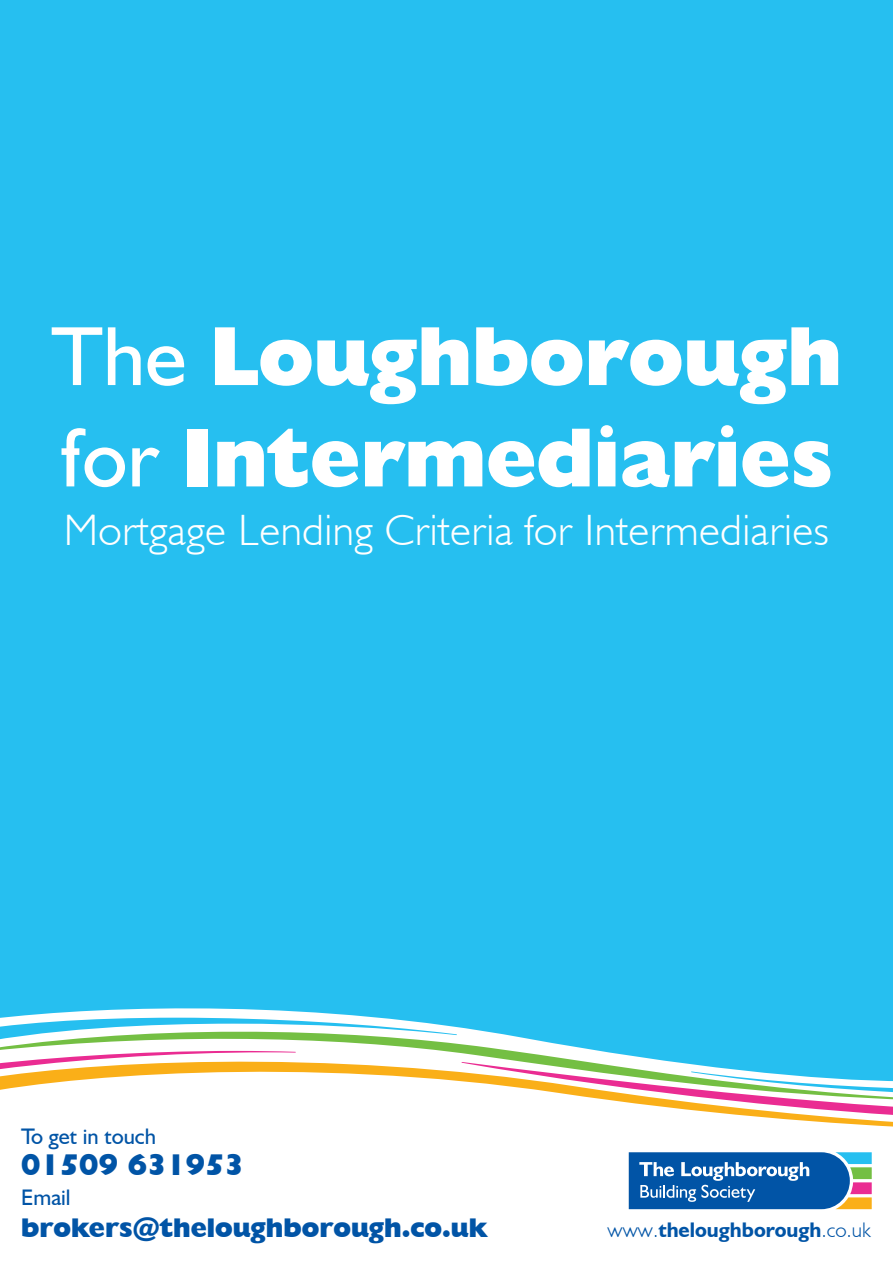
<style>
.page{position:relative;width:893px;height:1263px;background:#fff}
.page>*{position:absolute;margin:0;border:0;box-sizing:border-box;transform-origin:0 0}
.t1{font:800 84.45px/101.4px "Humanist 521 BT";color:#fff}
.t2{font:300 43.8px "Humanist 521 BT";letter-spacing:.01em;color:#fff}
.t3{font:800 30px "Humanist 521 BT";color:#0154a6}
.t4{font:800 27px "Humanist 521 BT";color:#0154a6}
.t5{font:22.5px "Humanist 521 BT";color:#0154a6}
.t6{font:700 21.15px "Humanist 521 BT";color:#0154a6}
.s1{font-weight:400}
.s2{font-weight:300}
</style>
<div class="page">
<div style="left:0;top:0;width:893px;height:1099px;background:#26bff0"></div>
<svg style="left:0;top:1008px;width:381px;height:10px;fill:#fff"></svg>
<svg style="left:0;top:1018px;width:582px;height:30px"></svg>
<svg style="left:0;top:1048px;width:893px;height:79px;fill:#fff"></svg>
<svg style="left:629px;top:1152px;width:243px;height:57px;background:#3373af"></svg>
<h1 class="t1" style="left:51px;top:304px;width:792px"><span class="s1">The</span> Loughborough <span class="s1">for</span> Intermediaries</h1>
<p class="t2" style="left:64px;top:503px;width:767px">Mortgage Lending Criteria for Intermediaries</p>
<p class="t5" style="left:21px;top:1122px;width:136px">To get in touch</p>
<p class="t3" style="left:21px;top:1146px;width:224px">01509 631953</p>
<p class="t5" style="left:21px;top:1183px;width:51px">Email</p>
<p class="t4" style="left:21px;top:1210px;width:468px">brokers@theloughborough.co.uk</p>
<p class="t6" style="left:608px;top:1217px;width:265px"><span class="s2">www.</span>theloughborough<span class="s2">.co.uk</span></p>
</div>
